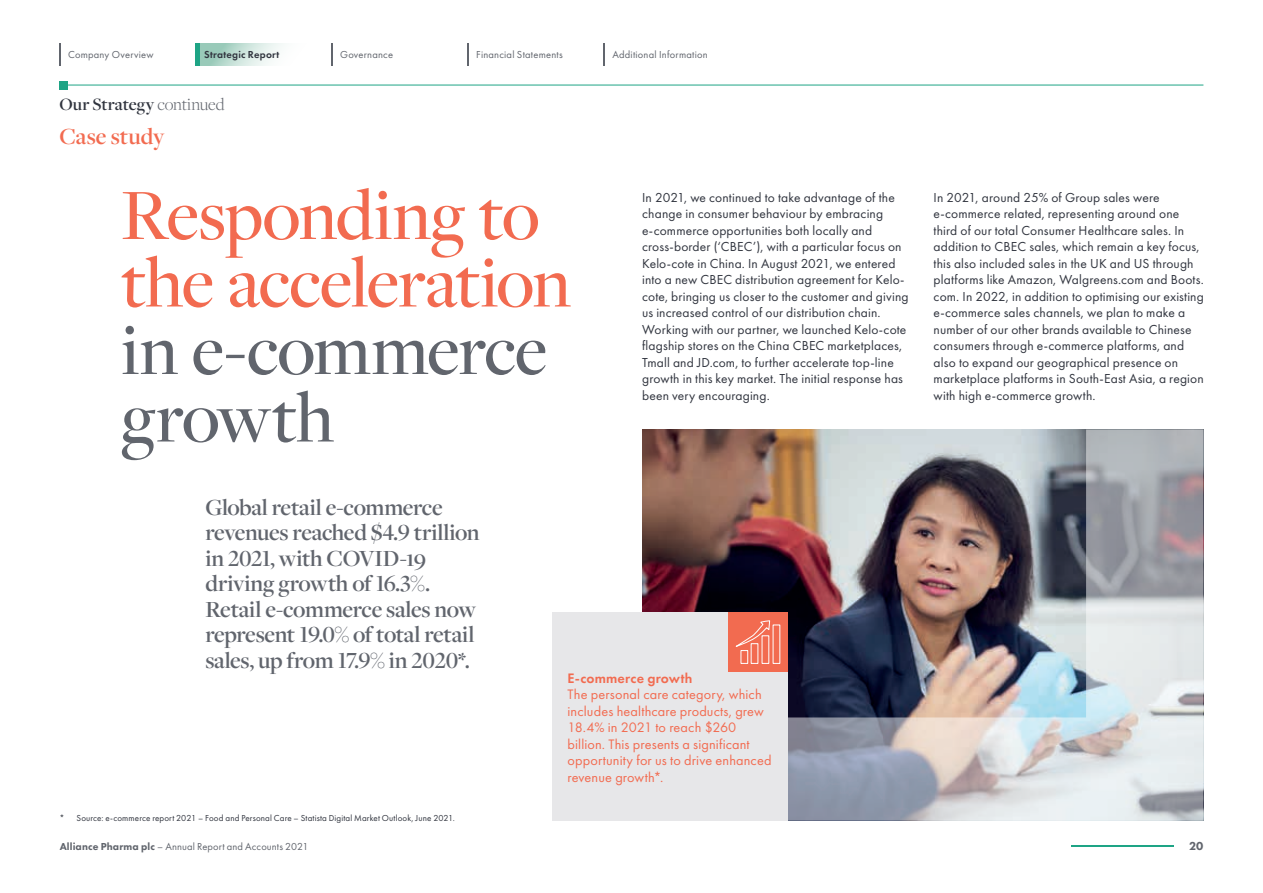
<style>
.page{position:relative;width:1263px;height:893px;background:#fff}
.page>*{position:absolute;margin:0;border:0;box-sizing:border-box;transform-origin:0 0}
.t1{font:500 75px/67.5px "Freight Disp Pro";letter-spacing:-.015em;color:#f26b50}
.t2{font:500 75px/67.5px "Freight Disp Pro";letter-spacing:-.01em;color:#61656d}
.t3{font:600 24px/25.5px "Freight Disp Pro";letter-spacing:-.015em;color:#61656d}
.t4{font:600 24px "Freight Disp Pro";letter-spacing:-.005em;color:#f26b50}
.t5{font:600 18px "Freight Disp Pro";letter-spacing:.005em;color:#30343e}
.t6{font:14.25px/16.5px "Futura PT";letter-spacing:.01em;color:#f26b50}
.t7{font:600 14.25px "Futura PT";letter-spacing:.01em;color:#f26b50}
.t8{font:13.5px/16.5px "Futura PT";letter-spacing:.01em;color:#30343e}
.t9{font:800 12px "Futura PT";color:#61656d}
.t10{font:10.5px "Futura PT";letter-spacing:.02em;color:#61656d}
.t11{font:600 10.5px "Futura PT";letter-spacing:.025em;color:#30343e}
.t12{font:9px "Futura PT";letter-spacing:.015em;color:#30343e}
.s1{font-weight:300;color:#61656d}
.s2{font-weight:800}
</style>
<div class="page">
<img style="left:642px;top:429px;width:561px;height:392px">
<div style="left:552px;top:612px;width:236px;height:209px;background:#e7e7e9"></div>
<svg style="left:728px;top:612px;width:60px;height:60px;background:#f2745b"></svg>
<div style="left:740px;top:650px;width:8px;height:14px;border:1px solid #fff"></div>
<div style="left:762px;top:635px;width:7px;height:29px;border:1px solid #fff"></div>
<svg style="left:735px;top:603px;width:35px;height:44px;background:#c16251"></svg>
<svg style="left:200px;top:43px;width:83px;height:22px"></svg>
<hr style="left:1071px;top:846px;width:103px;height:1px;background:#1ea485">
<hr style="left:196px;top:43px;width:4px;height:22px;background:#1ea485">
<hr style="left:68px;top:85px;width:1135px;height:1px;background:#1ea485">
<div style="left:60px;top:81px;width:8px;height:8px;background:#1ea485"></div>
<svg style="left:60px;top:43px;width:1px;height:22px"></svg>
<svg style="left:332px;top:43px;width:1px;height:22px"></svg>
<svg style="left:604px;top:43px;width:1px;height:22px"></svg>
<svg style="left:468px;top:43px;width:1px;height:22px"></svg>
<p class="t10" style="left:68px;top:48px;width:87px">Company Overview</p>
<p class="t11" style="left:204px;top:47px;width:77px">Strategic Report</p>
<p class="t10" style="left:340px;top:48px;width:54px">Governance</p>
<p class="t10" style="left:476px;top:48px;width:88px">Financial Statements</p>
<p class="t10" style="left:612px;top:48px;width:97px">Additional Information</p>
<h3 class="t5" style="left:60px;top:92px;width:166px">Our Strategy <span class="s1">continued</span></h3>
<h2 class="t4" style="left:60px;top:120px;width:106px">Case study</h2>
<h1 class="t1" style="left:121px;top:179px;width:451px">Responding to the acceleration</h1>
<h1 class="t2" style="left:121px;top:314px;width:428px">in e-commerce growth</h1>
<h2 class="t3" style="left:205px;top:494px;width:276px">Global retail e-commerce revenues reached $4.9 trillion in 2021, with COVID-19 driving growth of 16.3%.<br>Retail e-commerce sales now represent 19.0% of total retail sales, up from 17.9% in 2020*.</h2>
<p class="t8" style="left:642px;top:189px;width:268px">In 2021, we continued to take advantage of the change in consumer behaviour by embracing e-commerce opportunities both locally and cross-border (‘CBEC’), with a particular focus on Kelo-cote in China. In August 2021, we entered into a new CBEC distribution agreement for Kelo&shy;cote, bringing us closer to the customer and giving us increased control of our distribution chain.<br>Working with our partner, we launched Kelo-cote flagship stores on the China CBEC marketplaces, Tmall and JD.com, to further accelerate top-line growth in this key market. The initial response has been very encouraging.</p>
<p class="t8" style="left:934px;top:189px;width:272px">In 2021, around 25% of Group sales were e-commerce related, representing around one third of our total Consumer Healthcare sales. In addition to CBEC sales, which remain a key focus, this also included sales in the UK and US through platforms like Amazon, Walgreens.com and Boots. com. In 2022, in addition to optimising our existing e-commerce sales channels, we plan to make a number of our other brands available to Chinese consumers through e-commerce platforms, and also to expand our geographical presence on marketplace platforms in South-East Asia, a region with high e-commerce growth.</p>
<p class="t7" style="left:568px;top:669px;width:126px">E-commerce growth</p>
<p class="t6" style="left:568px;top:686px;width:205px">The personal care category, which includes healthcare products, grew<br>18.4% in 2021 to reach $260 billion. This presents a significant opportunity for us to drive enhanced revenue growth*.</p>
<p class="t12" style="left:60px;top:812px;width:397px">* Source: e-commerce report 2021 – Food and Personal Care – Statista Digital Market Outlook, June 2021.</p>
<p class="t10" style="left:60px;top:840px;width:250px"><span class="s2">Alliance Pharma plc</span> – Annual Report and Accounts 2021</p>
<p class="t9" style="left:1189px;top:839px;width:16px">20</p>
</div>
